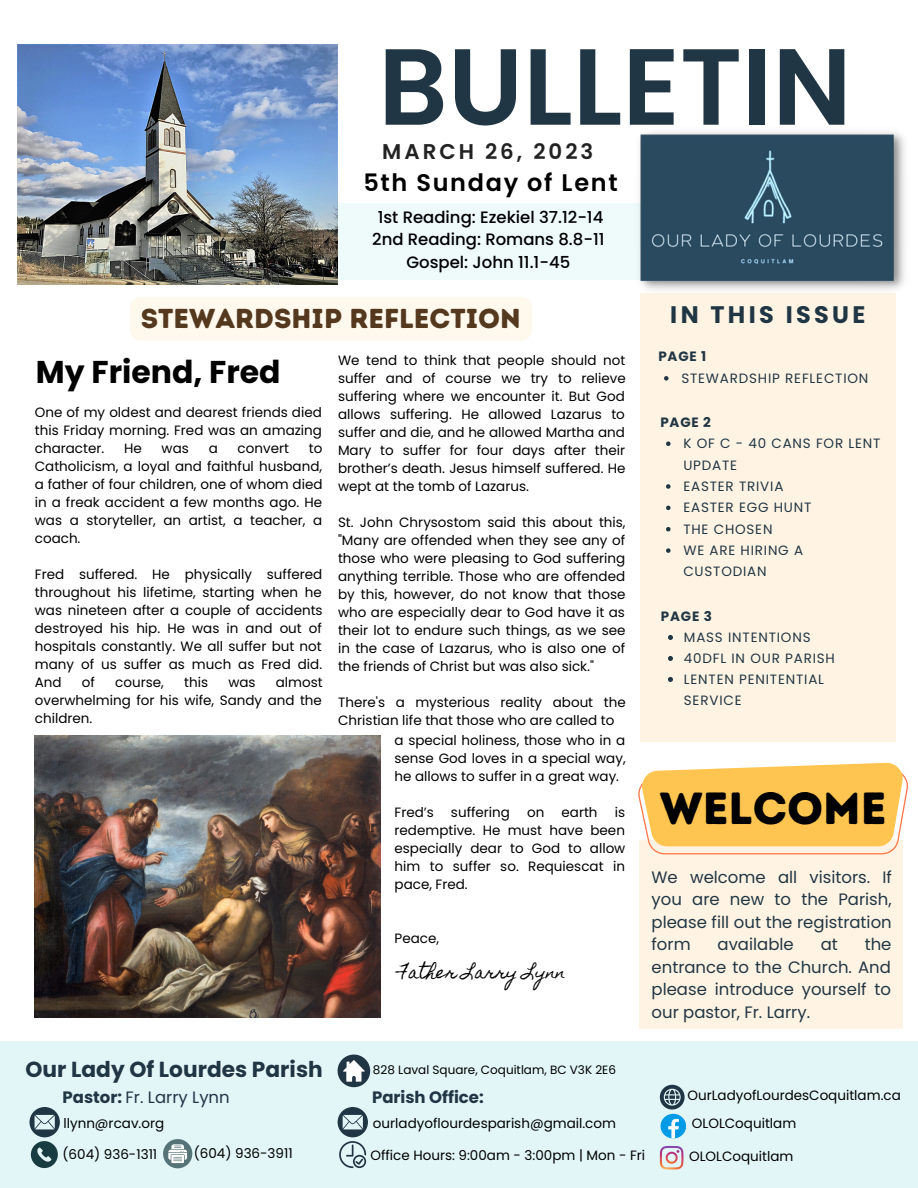
<style>
.page{position:relative;width:918px;height:1188px;background:#fff}
.page>*{position:absolute;margin:0;border:0;box-sizing:border-box;transform-origin:0 0}
.t1{font:600 108.15px "Poppins";color:#213644}
.t2{font:45px "Intro Rust Base";color:#000}
.t3{font:700 31.5px "Poppins";color:#000}
.t4{font:27.45px "Intro Rust Base";color:#54391f}
.t5{font:600 24px "Poppins";letter-spacing:.07em;color:#000}
.t6{font:700 24px "Poppins";letter-spacing:.14em;color:#213644}
.t7{font:700 21.75px "Poppins";color:#213644}
.t8{font:600 21.3px "Poppins";letter-spacing:.14em;color:#222}
.t9{font:16.5px/22.5px "Poppins";color:#213644;text-align:justify}
.t10{font:500 16.5px/22.5px "Poppins";color:#000;text-align:center}
.t11{font:16.5px "Homemade Apple";color:#000}
.t12{font:700 16.5px "Poppins";color:#213644}
.t13{font:13.5px/18px "Poppins";color:#000;text-align:justify}
.t14{font:13.5px/21.3px "Poppins";letter-spacing:.06em;color:#213644}
.t15{font:700 13.5px "Poppins";letter-spacing:.06em;color:#213644}
.t16{font:12px "Poppins";color:#000}
.s1{font-weight:700}
</style>
<div class="page">
<div style="left:323px;top:203px;width:327px;height:77px;background:#effafb"></div>
<div style="left:640px;top:293px;width:256px;height:449px;background:#fff4e3"></div>
<div style="left:0;top:1042px;width:918px;height:146px;background:#e2f6f8"></div>
<svg style="left:30px;top:1107px;width:30px;height:61px"></svg>
<svg style="left:660px;top:1085px;width:26px;height:53px"></svg>
<svg style="left:660px;top:1146px;width:23px;height:24px"></svg>
<svg style="left:338px;top:1055px;width:32px;height:32px"></svg>
<svg style="left:163px;top:1139px;width:29px;height:29px"></svg>
<svg style="left:338px;top:1107px;width:30px;height:61px"></svg>
<div style="left:639px;top:840px;width:264px;height:189px;background:#fff4e3"></div>
<img style="left:640px;top:132px;width:265px;height:158px">
<svg style="left:638px;top:763px;width:270px;height:91px"></svg>
<img style="left:17px;top:44px;width:321px;height:241px">
<img style="left:35px;top:736px;width:345px;height:281px">
<svg style="left:668px;top:635px;width:5px;height:5px"></svg>
<svg style="left:668px;top:656px;width:5px;height:5px"></svg>
<svg style="left:668px;top:677px;width:5px;height:5px"></svg>
<svg style="left:664px;top:376px;width:5px;height:5px"></svg>
<svg style="left:666px;top:441px;width:5px;height:5px"></svg>
<svg style="left:666px;top:484px;width:5px;height:5px"></svg>
<svg style="left:666px;top:506px;width:5px;height:4px"></svg>
<svg style="left:666px;top:527px;width:5px;height:4px"></svg>
<svg style="left:666px;top:548px;width:5px;height:5px"></svg>
<div style="left:130px;top:297px;width:402px;height:44px;background:#fff8ed"></div>
<h1 class="t1" style="left:378px;top:11px;width:475px">BULLETIN</h1>
<h3 class="t8" style="left:382px;top:137px;width:213px">MARCH 26, 2023</h3>
<h3 class="t5" style="left:363px;top:166px;width:256px">5th Sunday of Lent</h3>
<p class="t10" style="left:372px;top:205px;width:234px">1st Reading: Ezekiel 37.12-14<br>2nd Reading: Romans 8.8-11<br>Gospel: John 11.1-45</p>
<h3 class="t4" style="left:141px;top:302px;width:381px">STEWARDSHIP REFLECTION</h3>
<h3 class="t3" style="left:36px;top:350px;width:246px">My Friend, Fred</h3>
<p class="t13" style="left:35px;top:404px;width:289px">One of my oldest and dearest friends died this Friday morning. Fred was an amazing character.</p>
<p class="t13" style="left:124px;top:440px;width:19px">He</p>
<p class="t13" style="left:162px;top:440px;width:29px">was</p>
<p class="t13" style="left:209px;top:440px;width:11px">a</p>
<p class="t13" style="left:238px;top:440px;width:53px">convert</p>
<p class="t13" style="left:35px;top:440px;width:289px;text-indent:274px">to Catholicism, a loyal and faithful husband, a father of four children, one of whom died in a freak accident a few months ago. He was a storyteller, an artist, a teacher, a coach.</p>
<p class="t13" style="left:35px;top:566px;width:289px">Fred suffered. He physically suffered throughout his lifetime, starting when he was nineteen after a couple of accidents destroyed his hip. He was in and out of hospitals constantly. We all suffer but not many of us suffer as much as Fred did.<br>And</p>
<p class="t13" style="left:82px;top:674px;width:15px">of</p>
<p class="t13" style="left:115px;top:674px;width:50px">course,</p>
<p class="t13" style="left:184px;top:674px;width:25px">this</p>
<p class="t13" style="left:228px;top:674px;width:29px">was</p>
<p class="t13" style="left:35px;top:674px;width:289px;text-indent:241px">almost overwhelming for his wife, Sandy and the children.</p>
<p class="t13" style="left:338px;top:351px;width:289px">We tend to think that people should not suffer and of course we try to relieve suffering where we encounter it. But God allows suffering. He allowed Lazarus to suffer and die, and he allowed Martha and Mary to suffer for four days after their brother’s death. Jesus himself suffered. He wept at the tomb of Lazarus.</p>
<p class="t13" style="left:338px;top:513px;width:289px">St. John Chrysostom said this about this, "Many are offended when they see any of those who were pleasing to God suffering anything terrible. Those who are offended by this, however, do not know that those who are especially dear to God have it as their lot to endure such things, as we see in the case of Lazarus, who is also one of the friends of Christ but was also sick."</p>
<p class="t13" style="left:338px;top:693px;width:289px">There's a mysterious reality about the<br>Christian life that those who are called to</p>
<p class="t13" style="left:395px;top:731px;width:233px">a special holiness, those who in a sense God loves in a special way, he allows to suffer in a great way.</p>
<p class="t13" style="left:395px;top:803px;width:41px">Fred’s</p>
<p class="t13" style="left:451px;top:803px;width:61px">suffering</p>
<p class="t13" style="left:527px;top:803px;width:19px">on</p>
<p class="t13" style="left:562px;top:803px;width:38px">earth</p>
<p class="t13" style="left:395px;top:803px;width:232px;text-indent:220px">is redemptive. He must have been especially dear to God to allow him to suffer so. Requiescat in pace, Fred.</p>
<p class="t13" style="left:395px;top:929px;width:46px">Peace,</p>
<p class="t11" style="left:399px;top:962px;width:169px">Father Larry Lynn</p>
<h3 class="t7" style="left:25px;top:1054px;width:299px">Our Lady Of Lourdes Parish</h3>
<p class="t16" style="left:373px;top:1061px;width:245px">828 Laval Square, Coquitlam, BC V3K 2E6</p>
<h3 class="t6" style="left:670px;top:297px;width:197px">IN THIS ISSUE</h3>
<p class="t15" style="left:658px;top:347px;width:49px">PAGE 1</p>
<p class="t14" style="left:681px;top:367px;width:189px">STEWARDSHIP REFLECTION</p>
<p class="t15" style="left:660px;top:413px;width:52px">PAGE 2</p>
<p class="t14" style="left:683px;top:433px;width:199px">K OF C - 40 CANS FOR LENT<br>UPDATE<br>EASTER TRIVIA<br>EASTER EGG HUNT<br>THE CHOSEN<br>WE ARE HIRING A<br>CUSTODIAN</p>
<p class="t15" style="left:661px;top:607px;width:53px">PAGE 3</p>
<p class="t14" style="left:684px;top:627px;width:152px">MASS INTENTIONS<br>40DFL IN OUR PARISH<br>LENTEN PENITENTIAL<br>SERVICE</p>
<h2 class="t2" style="left:660px;top:781px;width:228px">WELCOME</h2>
<p class="t9" style="left:652px;top:866px;width:242px">We welcome all visitors. If you are new to the Parish, please fill out the registration form</p>
<p class="t9" style="left:718px;top:933px;width:78px">available</p>
<p class="t9" style="left:821px;top:933px;width:19px">at</p>
<p class="t9" style="left:652px;top:933px;width:241px;text-indent:213px">the entrance to the Church. And please introduce yourself to our pastor, Fr. Larry.</p>
<p class="t13" style="left:688px;top:1086px;width:215px">OurLadyofLourdesCoquitlam.ca</p>
<p class="t12" style="left:372px;top:1085px;width:113px">Parish Office:</p>
<p class="t9" style="left:63px;top:1086px;width:169px"><span class="s1">Pastor:</span> Fr. Larry Lynn</p>
<p class="t13" style="left:63px;top:1114px;width:102px">llynn@rcav.org</p>
<p class="t13" style="left:692px;top:1114px;width:106px">OLOLCoquitlam</p>
<p class="t13" style="left:373px;top:1114px;width:245px">ourladyoflourdesparish@gmail.com</p>
<p class="t13" style="left:63px;top:1145px;width:96px">(604) 936-1311</p>
<p class="t13" style="left:194px;top:1144px;width:100px">(604) 936-3911</p>
<p class="t13" style="left:370px;top:1146px;width:276px">Office Hours: 9:00am - 3:00pm | Mon - Fri</p>
<p class="t13" style="left:689px;top:1148px;width:106px">OLOLCoquitlam</p>
</div>
